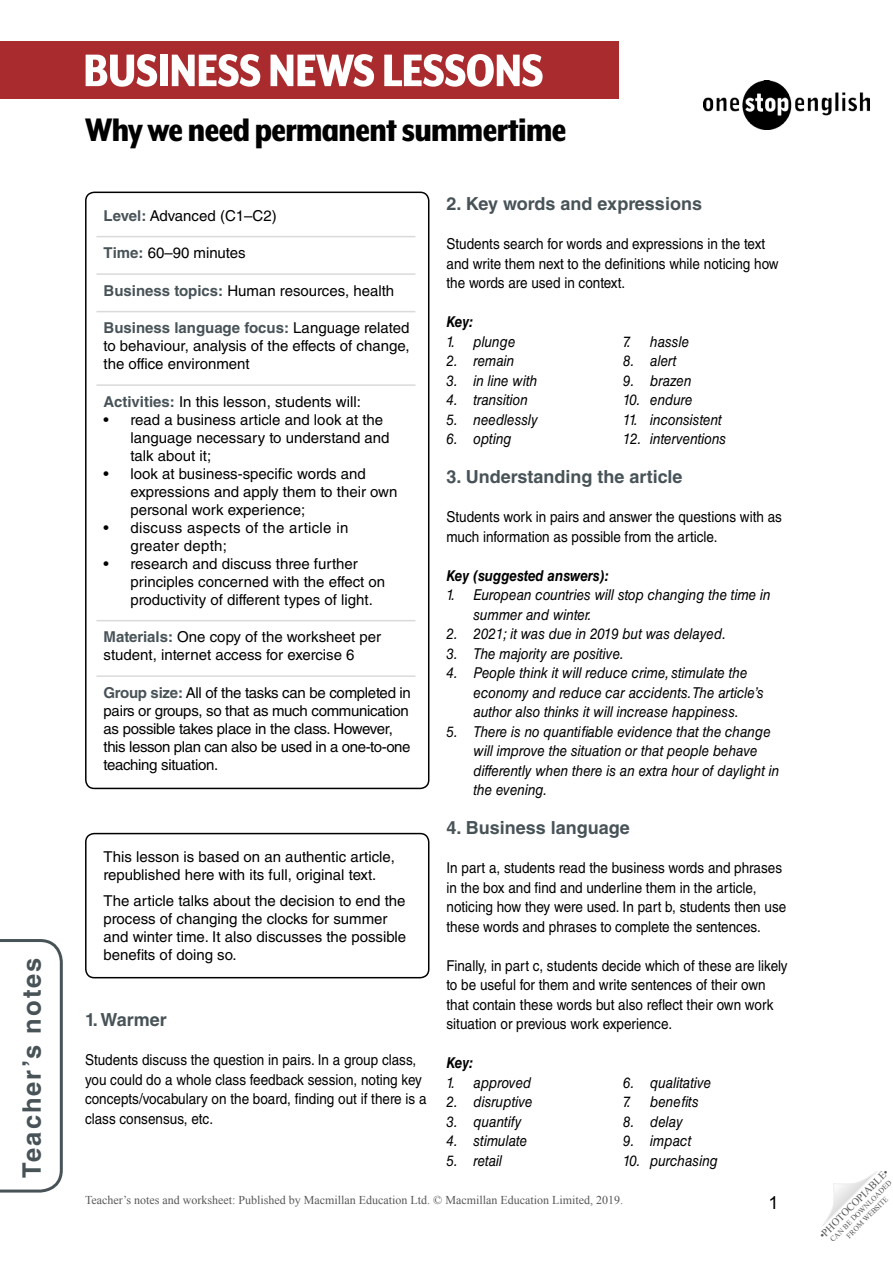
<style>
.page{position:relative;width:893px;height:1263px;background:#fff}
.page>*{position:absolute;margin:0;border:0;box-sizing:border-box;transform-origin:0 0}
.t1{font:800 52.5px "Mr Eaves XL Mod Nar OT";letter-spacing:-.015em;color:#fff}
.Article_Subtitle{font:800 37.5px "Mr Eaves XL Mod Nar OT";letter-spacing:-.015em;color:#000}
.t2{font:700 25.5px "Helvetica LT Std";letter-spacing:.08em;color:#485358}
.TN__Title{font:700 18px "Helvetica LT Std";color:#485358}
.t3{font:18px "Arial";color:#000}
.TN__Body_text{font:15px/19.5px "Helvetica LT Std";color:#000;scale:.9 1}
.t4{font:italic 15px/19.5px "Helvetica LT Std";color:#000;scale:.9 1}
.TN__Info_box_-_body{font:15px/18px "Helvetica LT Std";letter-spacing:-.02em;color:#000;text-align:justify}
.TN__Body_text-2{font:15px/18px "Helvetica LT Std";color:#000}
.TN__FT_box_body{font:15px/18px "Helvetica LT Std";color:#000}
.TN__Info_box_-_body-2{font:15px/18px "Helvetica LT Std";color:#000}
.TN__Body_text-3{font:15px/18px "Helvetica LT Std";letter-spacing:.02em;color:#000}
.TN__Key_title{font:italic 700 15px "Helvetica LT Std";color:#000;scale:.9 1}
.t5{font:12px "Times New Roman";color:#575756}
.t6{font:10.5px "Times New Roman";color:#575756}
.t7{font:7.5px/9px "Times New Roman";color:#575756;text-align:center}
.s1{font-weight:700;color:#485358}
</style>
<div class="page">
<svg style="left:822px;top:1171px;width:55px;height:55px"></svg>
<svg style="left:0;top:939px;width:63px;height:254px"></svg>
<div style="left:0;top:41px;width:619px;height:58px;background:#aa2b2e"></div>
<img style="left:704px;top:80px;width:165px;height:49px">
<hr style="left:96px;top:236px;width:319px;height:1px;background:#dadada">
<hr style="left:96px;top:273px;width:319px;height:2px;background:#dadada">
<hr style="left:96px;top:311px;width:319px;height:1px;background:#dadada">
<hr style="left:96px;top:384px;width:319px;height:2px;background:#dadada">
<hr style="left:96px;top:620px;width:319px;height:1px;background:#dadada">
<hr style="left:96px;top:675px;width:319px;height:2px;background:#dadada">
<div style="left:85px;top:192px;width:344px;height:597px;border:2px solid #000;border-radius:9px"></div>
<div style="left:85px;top:833px;width:344px;height:145px;border:2px solid #000;border-radius:9px"></div>
<h3 class="t2" style="left:16px;top:1178px;width:222px;rotate:-90deg">Teacher’s notes</h3>
<h1 class="t1" style="left:83px;top:44px;width:462px">BUSINESS NEWS LESSONS</h1>
<p class="Article_Subtitle" style="left:85px;top:111px;width:483px">Why we need permanent summertime</p>
<p class="TN__Info_box_-_body-2" style="left:104px;top:207px;width:175px"><span class="s1">Level:</span> Advanced (C1–C2)</p>
<p class="TN__Info_box_-_body-2" style="left:104px;top:244px;width:144px"><span class="s1">Time:</span> 60–90 minutes</p>
<p class="TN__Info_box_-_body-2" style="left:104px;top:282px;width:292px"><span class="s1">Business topics:</span> Human resources, health</p>
<p class="TN__Info_box_-_body" style="left:104px;top:319px;width:308px"><span class="s1">Business language focus:</span> Language related to behaviour, analysis of the effects of change, the office environment</p>
<p class="TN__Info_box_-_body-2" style="left:104px;top:393px;width:259px"><span class="s1">Activities:</span> In this lesson, students will:</p>
<p class="TN__Body_text-2" style="left:131px;top:411px;width:261px;text-indent:-27px">• read a business article and look at the language necessary to understand and talk about it;</p>
<p class="TN__Body_text-2" style="left:131px;top:465px;width:268px;text-indent:-27px">• look at business-specific words and expressions and apply them to their own personal work experience;</p>
<p class="TN__Body_text-3" style="left:131px;top:519px;width:219px;text-indent:-27px">• discuss aspects of the article in greater depth;</p>
<p class="TN__Body_text-2" style="left:131px;top:555px;width:256px;text-indent:-27px">• research and discuss three further principles concerned with the effect on productivity of different types of light.</p>
<p class="TN__Info_box_-_body-2" style="left:104px;top:628px;width:279px"><span class="s1">Materials:</span> One copy of the worksheet per student, internet access for exercise 6</p>
<p class="TN__Info_box_-_body" style="left:104px;top:684px;width:309px;text-align:left"><span class="s1">Group size:</span> All of the tasks can be completed in pairs or groups, so that as much communication as possible takes place in the class. However, this lesson plan can also be used in a one-to-one teaching situation.</p>
<p class="TN__FT_box_body" style="left:104px;top:848px;width:293px">This lesson is based on an authentic article, republished here with its full, original text.</p>
<p class="TN__FT_box_body" style="left:104px;top:892px;width:304px">The article talks about the decision to end the process of changing the clocks for summer and winter time. It also discusses the possible benefits of doing so.</p>
<p class="TN__Title" style="left:85px;top:1009px;width:83px">1. Warmer</p>
<p class="TN__Body_text" style="left:85px;top:1050px;width:381px">Students discuss the question in pairs. In a group class, you could do a whole class feedback session, noting key concepts/vocabulary on the board, finding out if there is a class consensus, etc.</p>
<p class="TN__Title" style="left:446px;top:193px;width:257px">2. Key words and expressions</p>
<p class="TN__Body_text" style="left:446px;top:234px;width:371px">Students search for words and expressions in the text and write them next to the definitions while noticing how the words are used in context.</p>
<p class="TN__Key_title" style="left:446px;top:313px;width:32px">Key:</p>
<p class="t4" style="left:446px;top:331px;width:78px">1. plunge</p>
<p class="t4" style="left:446px;top:351px;width:77px">2. remain</p>
<p class="t4" style="left:446px;top:370px;width:102px">3. in line with</p>
<p class="t4" style="left:446px;top:390px;width:92px">4. transition</p>
<p class="t4" style="left:446px;top:409px;width:103px">5. needlessly</p>
<p class="t4" style="left:446px;top:429px;width:74px">6. opting</p>
<p class="t4" style="left:623px;top:331px;width:75px">7. hassle</p>
<p class="t4" style="left:623px;top:351px;width:61px">8. alert</p>
<p class="t4" style="left:623px;top:370px;width:77px">9. brazen</p>
<p class="t4" style="left:623px;top:390px;width:79px">10. endure</p>
<p class="t4" style="left:623px;top:409px;width:111px">11. inconsistent</p>
<p class="t4" style="left:623px;top:429px;width:116px">12. interventions</p>
<p class="TN__Title" style="left:446px;top:466px;width:238px">3. Understanding the article</p>
<p class="TN__Body_text" style="left:446px;top:507px;width:374px">Students work in pairs and answer the questions with as much information as possible from the article.</p>
<p class="TN__Key_title" style="left:446px;top:566px;width:183px">Key (suggested answers):</p>
<p class="t4" style="left:473px;top:585px;width:332px;text-indent:-27px">1. European countries will stop changing the time in summer and winter.</p>
<p class="t4" style="left:446px;top:624px;width:312px">2. 2021; it was due in 2019 but was delayed.</p>
<p class="t4" style="left:446px;top:643px;width:199px">3. The majority are positive.</p>
<p class="t4" style="left:473px;top:663px;width:324px;text-indent:-27px">4. People think it will reduce crime, stimulate the economy and reduce car accidents.The article’s author also thinks it will increase happiness.</p>
<p class="t4" style="left:473px;top:721px;width:341px;text-indent:-27px">5. There is no quantifiable evidence that the change will improve the situation or that people behave differently when there is an extra hour of daylight in the evening.</p>
<p class="TN__Title" style="left:446px;top:817px;width:185px">4. Business language</p>
<p class="TN__Body_text" style="left:446px;top:858px;width:379px">In part a, students read the business words and phrases in the box and find and underline them in the article, noticing how they were used. In part b, students then use these words and phrases to complete the sentences.</p>
<p class="TN__Body_text" style="left:446px;top:955px;width:381px">Finally, in part c, students decide which of these are likely to be useful for them and write sentences of their own that contain these words but also reflect their own work situation or previous work experience.</p>
<p class="TN__Key_title" style="left:446px;top:1054px;width:32px">Key:</p>
<p class="t4" style="left:446px;top:1072px;width:96px">1. approved</p>
<p class="t4" style="left:446px;top:1092px;width:97px">2. disruptive</p>
<p class="t4" style="left:446px;top:1111px;width:85px">3. quantify</p>
<p class="t4" style="left:446px;top:1131px;width:91px">4. stimulate</p>
<p class="t4" style="left:446px;top:1150px;width:63px">5. retail</p>
<p class="t4" style="left:623px;top:1072px;width:100px">6. qualitative</p>
<p class="t4" style="left:623px;top:1092px;width:85px">7. benefits</p>
<p class="t4" style="left:623px;top:1111px;width:68px">8. delay</p>
<p class="t4" style="left:623px;top:1131px;width:77px">9. impact</p>
<p class="t4" style="left:623px;top:1150px;width:107px">10. purchasing</p>
<p class="t5" style="left:85px;top:1192px;width:540px">Teacher’s notes and worksheet: Published by Macmillan Education Ltd. © Macmillan Education Limited, 2019.</p>
<p class="t3" style="left:769px;top:1191px;width:12px">1</p>
<p class="t6" style="left:816px;top:1232px;width:95px;rotate:-45deg">•PHOTOCOPIABLE•</p>
<p class="t7" style="left:828px;top:1237px;width:85px;rotate:-45deg">CAN BE DOWNLOADED<br>FROM WEBSITE</p>
</div>
